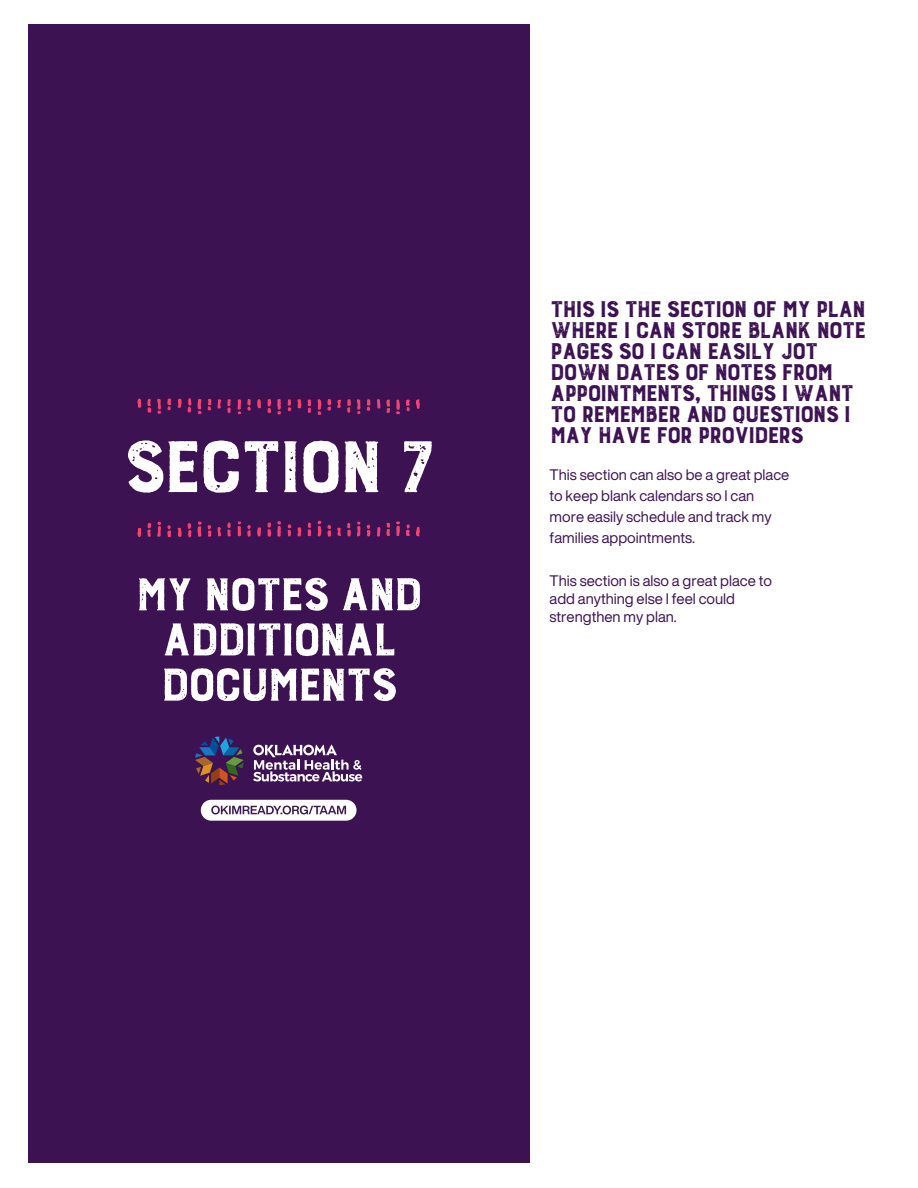
<style>
.page{position:relative;width:918px;height:1188px;background:#fff}
.page>*{position:absolute;margin:0;border:0;box-sizing:border-box;transform-origin:0 0}
.t1{font:700 96.45px "Burford Rustic";letter-spacing:-.1em;color:#fff}
.t2{font:700 60.75px/45.2px "Burford Rustic";letter-spacing:-.1em;color:#fff;text-align:center}
.t3{font:700 30px "Burford Rustic";letter-spacing:-.1em;color:#3c1253}
.t4{font:15px/21.1px "Helvetica Now Display";color:#3c1253}
</style>
<div class="page">
<div style="left:28px;top:25px;width:501px;height:1138px;background:#3c1253"></div>
<svg style="left:137px;top:528px;width:4px;height:9px"></svg>
<svg style="left:147px;top:521px;width:55px;height:17px"></svg>
<svg style="left:208px;top:522px;width:23px;height:15px"></svg>
<svg style="left:237px;top:521px;width:14px;height:16px"></svg>
<svg style="left:257px;top:527px;width:4px;height:10px"></svg>
<svg style="left:267px;top:522px;width:4px;height:15px"></svg>
<svg style="left:277px;top:521px;width:4px;height:16px"></svg>
<svg style="left:287px;top:524px;width:4px;height:13px"></svg>
<svg style="left:297px;top:527px;width:4px;height:10px"></svg>
<svg style="left:307px;top:521px;width:64px;height:16px"></svg>
<svg style="left:377px;top:521px;width:43px;height:16px"></svg>
<svg style="left:137px;top:399px;width:4px;height:9px"></svg>
<svg style="left:147px;top:398px;width:55px;height:17px"></svg>
<svg style="left:208px;top:398px;width:23px;height:15px"></svg>
<svg style="left:237px;top:399px;width:14px;height:15px"></svg>
<svg style="left:257px;top:399px;width:4px;height:9px"></svg>
<svg style="left:267px;top:399px;width:4px;height:14px"></svg>
<svg style="left:277px;top:399px;width:4px;height:16px"></svg>
<svg style="left:287px;top:399px;width:4px;height:13px"></svg>
<svg style="left:297px;top:399px;width:4px;height:9px"></svg>
<svg style="left:307px;top:399px;width:64px;height:16px"></svg>
<svg style="left:377px;top:399px;width:43px;height:16px"></svg>
<svg style="left:195px;top:737px;width:49px;height:48px;background:#4a3958"></svg>
<svg style="left:253px;top:745px;width:109px;height:36px"></svg>
<div style="left:201px;top:800px;width:156px;height:21px;background:#fff;border-radius:10px"></div>
<svg style="left:211px;top:806px;width:135px;height:8px"></svg>
<h1 class="t1" style="left:119px;top:417px;width:321px">SectIon 7</h1>
<h2 class="t2" style="left:133px;top:573px;width:293px">my notes and additional documents</h2>
<h3 class="t3" style="left:549px;top:294px;width:319px">this is the section of my plan</h3>
<h3 class="t3" style="left:549px;top:315px;width:319px">where i can store blank note</h3>
<h3 class="t3" style="left:549px;top:336px;width:271px">pages so i can easily jot</h3>
<h3 class="t3" style="left:549px;top:357px;width:286px">down dates of notes from</h3>
<h3 class="t3" style="left:549px;top:378px;width:307px">appointments, things i want</h3>
<h3 class="t3" style="left:549px;top:399px;width:304px">to remember and questions i</h3>
<h3 class="t3" style="left:549px;top:420px;width:257px">may have for providers</h3>
<p class="t4" style="left:550px;top:464px;width:241px">This section can also be a great place to keep blank calendars so I can more easily schedule and track my families appointments.</p>
<p class="t4" style="left:550px;top:571px;width:224px;line-height:18px">This section is also a great place to add anything else I feel could strengthen my plan.</p>
</div>
